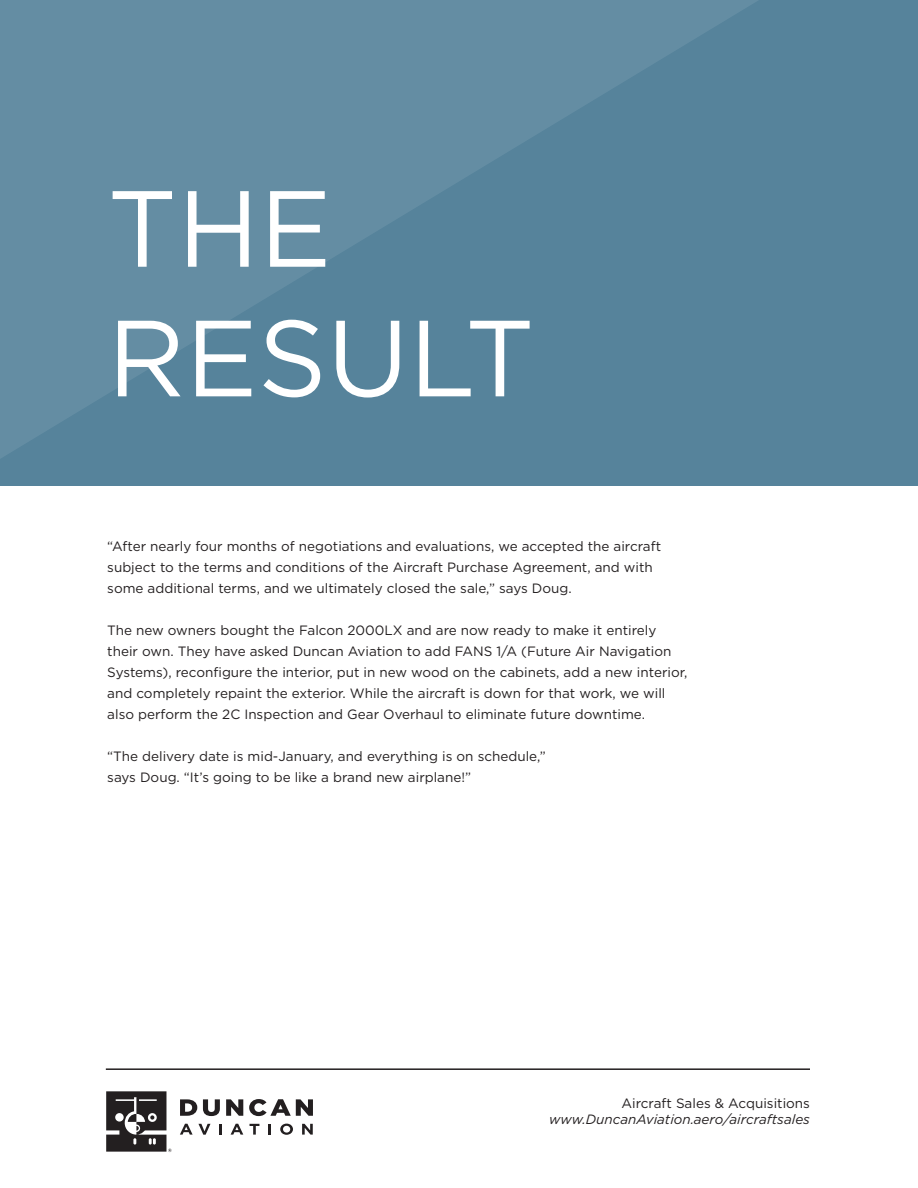
<style>
.page{position:relative;width:918px;height:1188px;background:#fff}
.page>*{position:absolute;margin:0;border:0;box-sizing:border-box;transform-origin:0 0}
.t1{font:108px "Gotham";color:#fff}
.t2{font:13.5px/21px "Gotham";color:#231f20}
.t3{font:italic 13.5px "Gotham";color:#231f20}
</style>
<div class="page">
<hr style="left:106px;top:1068px;width:704px;height:2px;background:#231f20">
<svg style="left:180px;top:1099px;width:17px;height:17px"></svg>
<svg style="left:203px;top:1099px;width:17px;height:17px"></svg>
<svg style="left:226px;top:1099px;width:17px;height:17px"></svg>
<svg style="left:249px;top:1099px;width:64px;height:17px"></svg>
<svg style="left:180px;top:1124px;width:30px;height:11px"></svg>
<svg style="left:219px;top:1124px;width:3px;height:11px"></svg>
<svg style="left:231px;top:1124px;width:12px;height:11px"></svg>
<svg style="left:250px;top:1124px;width:9px;height:11px"></svg>
<svg style="left:268px;top:1124px;width:3px;height:11px"></svg>
<svg style="left:280px;top:1124px;width:13px;height:11px"></svg>
<svg style="left:302px;top:1124px;width:11px;height:11px"></svg>
<svg style="left:106px;top:1091px;width:66px;height:61px"></svg>
<svg style="left:0;top:0;width:918px;height:486px;background:#5b869e"></svg>
<p class="t1" style="left:107px;top:159px;width:226px">THE</p>
<p class="t1" style="left:107px;top:289px;width:429px">RESULT</p>
<p class="t2" style="left:107px;top:535px;width:555px">“After nearly four months of negotiations and evaluations, we accepted the aircraft subject to the terms and conditions of the Aircraft Purchase Agreement, and with some additional terms, and we ultimately closed the sale,” says Doug.</p>
<p class="t2" style="left:107px;top:619px;width:582px">The new owners bought the Falcon 2000LX and are now ready to make it entirely their own. They have asked Duncan Aviation to add FANS 1/A (Future Air Navigation Systems), reconfigure the interior, put in new wood on the cabinets, add a new interior, and completely repaint the exterior. While the aircraft is down for that work, we will also perform the 2C Inspection and Gear Overhaul to eliminate future downtime.</p>
<p class="t2" style="left:107px;top:745px;width:440px">“The delivery date is mid-January, and everything is on schedule,” says Doug. “It’s going to be like a brand new airplane!”</p>
<p class="t2" style="left:622px;top:1093px;width:190px">Aircraft Sales &amp; Acquisitions</p>
<p class="t3" style="left:549px;top:1111px;width:262px">www.DuncanAviation.aero/aircraftsales</p>
</div>
